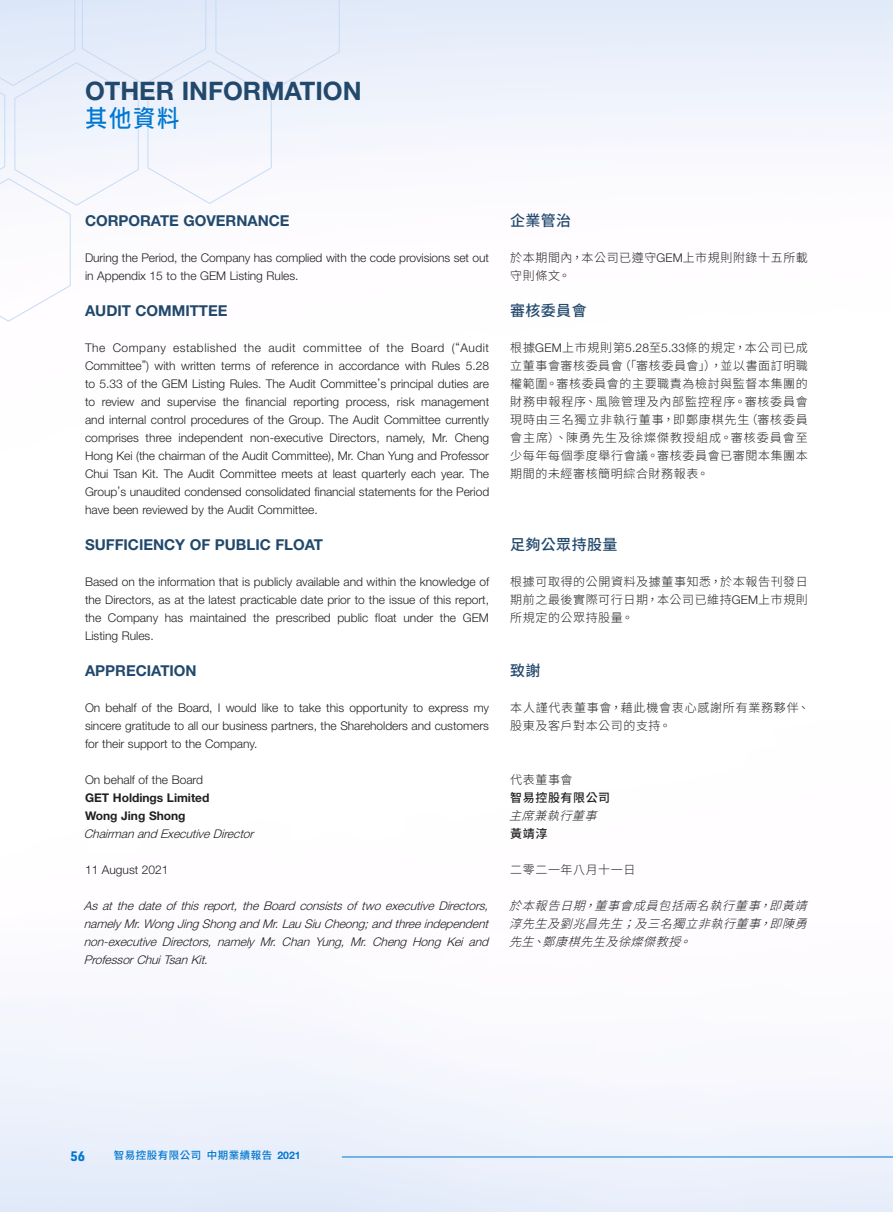
<style>
.page{position:relative;width:893px;height:1212px;background:#fff}
.page>*{position:absolute;margin:0;border:0;box-sizing:border-box;transform-origin:0 0}
.t1{font:700 25.5px "Helvetica Neue LT Std";color:#22496c}
.t2{font:500 24px "Source Han Sans TC";color:#0077d0;scale:.93 1}
.Heading_1{font:700 15px "Helvetica Neue LT Std";color:#22496c}
.C_Heading_1{font:500 15px "Source Han Sans TC";letter-spacing:.025em;color:#22496c}
.t3{font:700 13.5px "URWDIN";color:#0077d0}
.Body_Text{font:300 12px/18px "Helvetica Neue LT Std";color:#231f20;text-align:justify}
.C_Body_Text{font:300 12px/18px "Source Han Sans TC";letter-spacing:.05em;color:#231f20}
.Body_Text-2{font:italic 300 12px/18px "Helvetica Neue LT Std";color:#231f20;text-align:justify}
.C_Body_Text-2{font:italic 300 12px/18px "Source Han Sans TC";color:#231f20;text-align:justify}
.Body_Text-3{font:700 12px "Helvetica Neue LT Std";color:#231f20}
.C_Body_Text-3{font:500 12px "Source Han Sans TC";letter-spacing:.05em;color:#231f20}
.t4{font:500 10.5px "Source Han Sans TC";letter-spacing:.05em;color:#0077d0}
.s1{font-family:"Helvetica Neue LT Std"}
.s2{font-family:"Helvetica Neue LT Std";font-weight:700}
</style>
<div class="page">
<svg style="left:0;top:0;width:340px;height:322px"></svg>
<hr style="left:342px;top:1156px;width:551px;height:1px;background:#0077d0">
<h1 class="t1" style="left:85px;top:75px;width:278px">OTHER INFORMATION</h1>
<h2 class="t2" style="left:85px;top:105px;width:103px">其他資料</h2>
<p class="Heading_1" style="left:85px;top:211px;width:206px">CORPORATE GOVERNANCE</p>
<p class="Body_Text" style="left:85px;top:248px;width:406px">During the Period, the Company has complied with the code provisions set out in Appendix 15 to the GEM Listing Rules.</p>
<p class="Heading_1" style="left:85px;top:301px;width:144px">AUDIT COMMITTEE</p>
<p class="Body_Text" style="left:85px;top:338px;width:406px">The Company established the audit committee of the Board (“Audit Committee”) with written terms of reference in accordance with Rules 5.28 to 5.33 of the GEM Listing Rules. The Audit Committee’s principal duties are to review and supervise the financial reporting process, risk management and internal control procedures of the Group. The Audit Committee currently comprises three independent non-executive Directors, namely, Mr. Cheng Hong Kei (the chairman of the Audit Committee), Mr. Chan Yung and Professor Chui Tsan Kit. The Audit Committee meets at least quarterly each year. The Group’s unaudited condensed consolidated financial statements for the Period have been reviewed by the Audit Committee.</p>
<p class="Heading_1" style="left:85px;top:535px;width:240px">SUFFICIENCY OF PUBLIC FLOAT</p>
<p class="Body_Text" style="left:85px;top:572px;width:406px">Based on the information that is publicly available and within the knowledge of the Directors, as at the latest practicable date prior to the issue of this report, the Company has maintained the prescribed public float under the GEM Listing Rules.</p>
<p class="Heading_1" style="left:85px;top:661px;width:113px">APPRECIATION</p>
<p class="Body_Text" style="left:85px;top:698px;width:406px">On behalf of the Board, I would like to take this opportunity to express my sincere gratitude to all our business partners, the Shareholders and customers for their support to the Company.</p>
<p class="Body_Text" style="left:85px;top:770px;width:119px">On behalf of the Board</p>
<p class="Body_Text-3" style="left:85px;top:790px;width:126px">GET Holdings Limited</p>
<p class="Body_Text-3" style="left:85px;top:808px;width:102px">Wong Jing Shong</p>
<p class="Body_Text-2" style="left:84px;top:824px;width:175px">ChairmanandExecutiveDirector</p>
<p class="Body_Text" style="left:85px;top:860px;width:85px">11 August 2021</p>
<p class="Body_Text-2" style="left:84px;top:896px;width:409px">As at the date of this report, the Board consists of two executive Directors, namely Mr.WongJingShongandMr.LauSiuCheong;andthreeindependent non-executive Directors, namely Mr. Chan Yung, Mr. Cheng Hong Kei and ProfessorChuiTsanKit.</p>
<p class="C_Heading_1" style="left:510px;top:212px;width:63px">企業管治</p>
<p class="C_Body_Text" style="left:510px;top:249px;width:299px">於本期間內，本公司已遵守<span class="s1">GEM</span>上市規則附錄十五所載守則條文。</p>
<p class="C_Heading_1" style="left:510px;top:302px;width:78px">審核委員會</p>
<p class="C_Body_Text" style="left:510px;top:339px;width:299px;text-align:justify">根據<span class="s1">GEM</span>上市規則第<span class="s1">5.28</span>至<span class="s1">5.33</span>條的規定，本公司已成立董事會審核委員會（「審核委員會」），並以書面訂明職權範圍。審核委員會的主要職責為檢討與監督本集團的財務申報程序、風險管理及內部監控程序。審核委員會現時由三名獨立非執行董事，即鄭康棋先生（審核委員會主席）、陳勇先生及徐燦傑教授組成。審核委員會至少每年每個季度舉行會議。審核委員會已審閱本集團本期間的未經審核簡明綜合財務報表。</p>
<p class="C_Heading_1" style="left:510px;top:536px;width:109px">足夠公眾持股量</p>
<p class="C_Body_Text" style="left:510px;top:573px;width:299px;text-align:justify">根據可取得的公開資料及據董事知悉，於本報告刊發日期前之最後實際可行日期，本公司已維持<span class="s1">GEM</span>上市規則所規定的公眾持股量。</p>
<p class="C_Heading_1" style="left:510px;top:662px;width:32px">致謝</p>
<p class="C_Body_Text" style="left:510px;top:699px;width:301px">本人謹代表董事會，藉此機會衷心感謝所有業務夥伴、股東及客戶對本公司的支持。</p>
<p class="C_Body_Text" style="left:510px;top:771px;width:64px">代表董事會</p>
<p class="C_Body_Text-3" style="left:510px;top:791px;width:102px">智易控股有限公司</p>
<p class="C_Body_Text-2" style="left:509px;top:807px;width:98px">主席兼執行董事</p>
<p class="C_Body_Text-3" style="left:510px;top:827px;width:39px">黃靖淳</p>
<p class="C_Body_Text" style="left:510px;top:861px;width:127px">二零二一年八月十一日</p>
<p class="C_Body_Text-2" style="left:509px;top:897px;width:308px">於本報告日期，董事會成員包括兩名執行董事，即黃靖淳先生及劉兆昌先生；及三名獨立非執行董事，即陳勇先生、鄭康棋先生及徐燦傑教授。</p>
<p class="t3" style="left:71px;top:1147px;width:16px">56</p>
<p class="t4" style="left:114px;top:1149px;width:188px">智易控股有限公司 中期業績報告 <span class="s2">2021</span></p>
</div>
